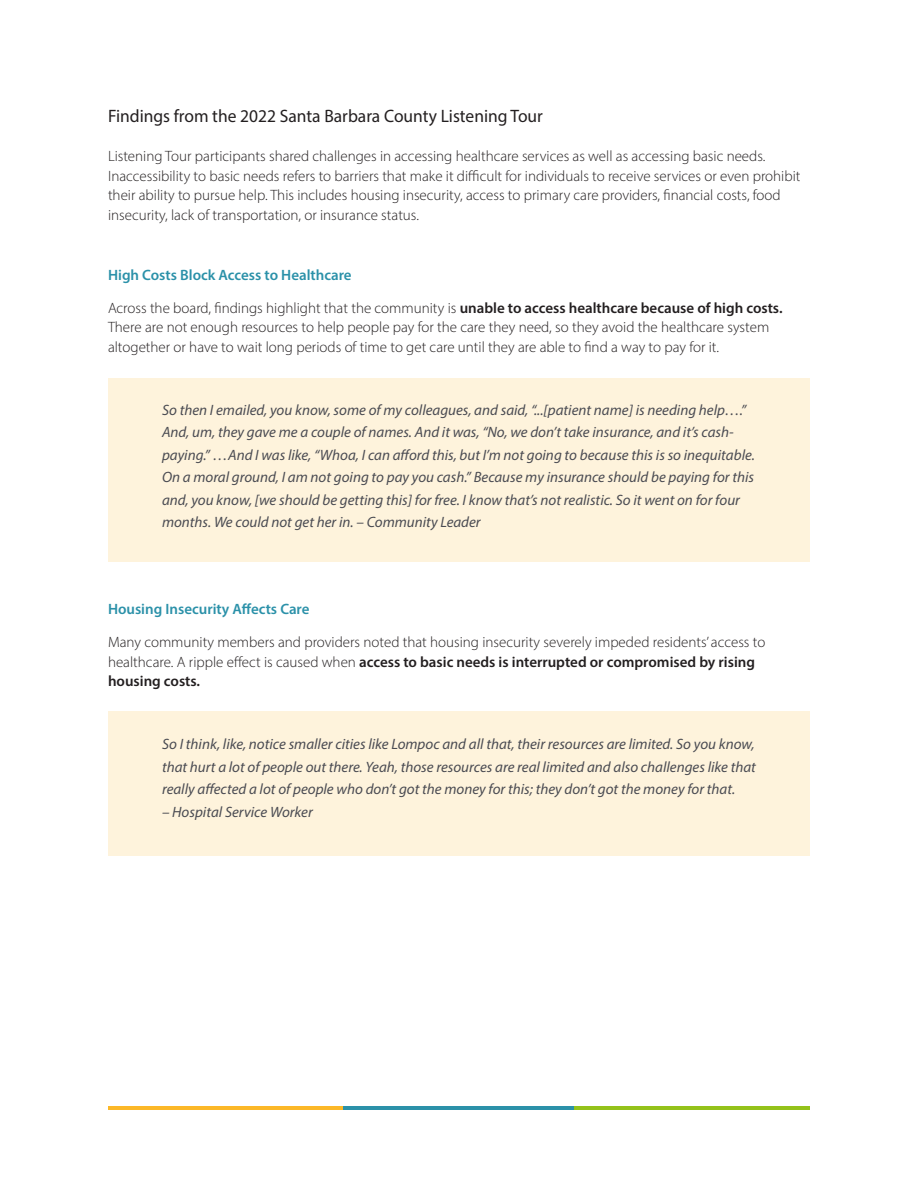
<style>
.page{position:relative;width:918px;height:1188px;background:#fff}
.page>*{position:absolute;margin:0;border:0;box-sizing:border-box;transform-origin:0 0}
.Findings_from_the_2022__header{font:18px "Myriad Pro";color:#231f20}
.Body_copy{font:300 15px/19.5px "Myriad Pro";color:#231f20}
.new_quotes{font:italic 15px/22.5px "Myriad Pro";color:#4a4b52}
.Heads{font:600 15px "Myriad Pro";color:#2b91a9}
.s1{font-weight:600}
</style>
<div class="page">
<hr style="left:108px;top:1106px;width:236px;height:4px;background:#fcb828">
<hr style="left:344px;top:1106px;width:230px;height:4px;background:#2b91a9">
<hr style="left:574px;top:1106px;width:236px;height:4px;background:#94c21a">
<div style="left:108px;top:711px;width:702px;height:145px;background:#fef3dc"></div>
<div style="left:108px;top:378px;width:702px;height:184px;background:#fef3dc"></div>
<p class="Findings_from_the_2022__header" style="left:108px;top:104px;width:436px">Findings from the 2022 Santa Barbara County Listening Tour</p>
<p class="Body_copy" style="left:108px;top:146px;width:694px">Listening Tour participants shared challenges in accessing healthcare services as well as accessing basic needs.<br>Inaccessibility to basic needs refers to barriers that make it difficult for individuals to receive services or even prohibit their ability to pursue help. This includes housing insecurity, access to primary care providers, financial costs, food insecurity, lack of transportation, or insurance status.</p>
<p class="Heads" style="left:108px;top:265px;width:245px">High Costs Block Access to Healthcare</p>
<p class="Body_copy" style="left:108px;top:298px;width:676px">Across the board, findings highlight that the community is <span class="s1">unable to access healthcare because of high costs.<br></span>There are not enough resources to help people pay for the care they need, so they avoid the healthcare system altogether or have to wait long periods of time to get care until they are able to find a way to pay for it.</p>
<p class="new_quotes" style="left:162px;top:398px;width:594px">So then I emailed, you know, some of my colleagues, and said, “...[patient name] is needing help….” And, um, they gave me a couple of names. And it was, “No, we don’t take insurance, and it’s cash&shy;paying.” …And I was like, “Whoa, I can afford this, but I’m not going to because this is so inequitable.<br>On a moral ground, I am not going to pay you cash.” Because my insurance should be paying for this and, you know, [we should be getting this] for free. I know that’s not realistic. So it went on for four months. We could not get her in. – Community Leader</p>
<p class="Heads" style="left:108px;top:600px;width:203px">Housing Insecurity Affects Care</p>
<p class="Body_copy" style="left:108px;top:632px;width:659px">Many community members and providers noted that housing insecurity severely impeded residents’ access to healthcare. A ripple effect is caused when <span class="s1">access to basic needs is interrupted or compromised by rising housing costs.</span></p>
<p class="new_quotes" style="left:162px;top:733px;width:595px;text-align:justify">So I think, like, notice smaller cities like Lompoc and all that, their resources are limited. So you know, that hurt a lot of people out there. Yeah, those resources are real limited and also challenges like that really affected a lot of people who don’t got the money for this; they don’t got the money for that.</p>
<p class="new_quotes" style="left:162px;top:800px;width:152px">– Hospital Service Worker</p>
</div>
